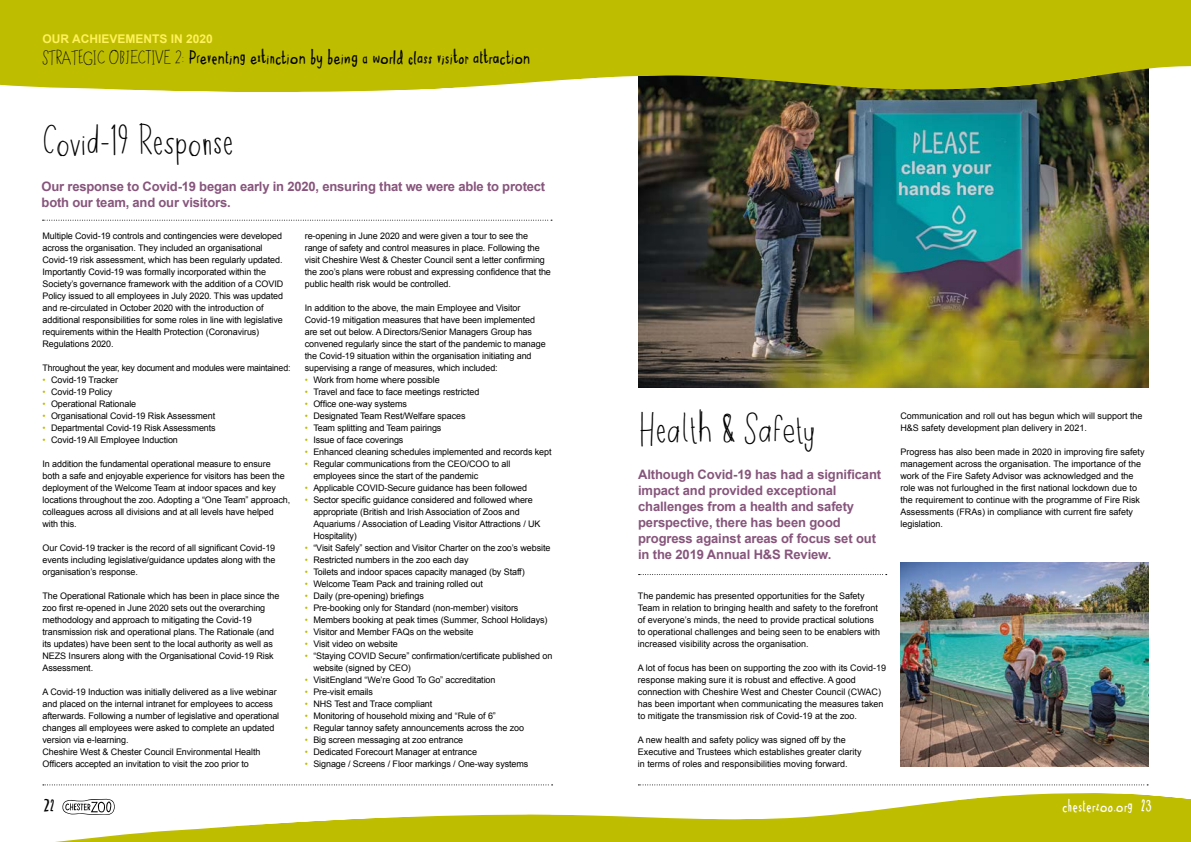
<style>
.page{position:relative;width:1191px;height:842px;background:#fff}
.page>*{position:absolute;margin:0;border:0;box-sizing:border-box;transform-origin:0 0}
.t1{font:40px "Chester Zoo";letter-spacing:-.02em;color:#000}
.t2{font:700 18px "Chester Zoo";letter-spacing:-.01em;color:#000}
.t3{font:700 16.2px "Chester Zoo";color:#fff}
.t4{font:700 16.2px "Chester Zoo";color:#000}
.t5{font:700 13px/16px "Arial";letter-spacing:-.01em;color:#87557c}
.t6{font:700 12px "Arial";color:#fff15c}
.t7{font:9px/12px "Arial";letter-spacing:-.01em;color:#000}
.s1{font-weight:400}
.s2{color:#bebd00}
</style>
<div class="page">
<img style="left:638px;top:105px;width:510px;height:282px">
<div style="left:0;top:0;width:1191px;height:64px;background:#bebd00"></div>
<svg style="left:0;top:64px;width:1191px;height:41px;fill:#bebd07"></svg>
<svg style="left:42px;top:785px;width:1149px;height:57px"></svg>
<svg style="left:638px;top:784px;width:510px;height:1px"></svg>
<svg style="left:43px;top:784px;width:509px;height:1px"></svg>
<svg style="left:638px;top:574px;width:248px;height:1px"></svg>
<svg style="left:43px;top:220px;width:509px;height:1px"></svg>
<img style="left:900px;top:563px;width:248px;height:204px">
<h3 class="t6" style="left:43px;top:31px;width:172px">OUR ACHIEVEMENTS IN 2020</h3>
<h2 class="t2" style="left:43px;top:48px;width:489px"><span class="s1">STRATEGIC OBJECTIVE 2:</span> Preventing extinction by being a world class visitor attraction</h2>
<h1 class="t1" style="left:43px;top:115px;width:193px">Covid-19 Response</h1>
<h3 class="t5" style="left:42px;top:179px;width:505px">Our response to Covid-19 began early in 2020, ensuring that we were able to protect both our team, and our visitors.</h3>
<p class="t7" style="left:43px;top:230px;width:242px">Multiple Covid-19 controls and contingencies were developed across the organisation. They included an organisational Covid-19 risk assessment, which has been regularly updated.<br>Importantly Covid-19 was formally incorporated within the Society’s governance framework with the addition of a COVID Policy issued to all employees in July 2020. This was updated and re-circulated in October 2020 with the introduction of additional responsibilities for some roles in line with legislative requirements within the Health Protection (Coronavirus)<br>Regulations 2020.</p>
<p class="t7" style="left:43px;top:362px;width:249px">Throughout the year, key document and modules were maintained:</p>
<p class="t7" style="left:43px;top:374px;width:77px"><span class="s2">•</span> Covid-19 Tracker</p>
<p class="t7" style="left:43px;top:386px;width:71px"><span class="s2">•</span> Covid-19 Policy</p>
<p class="t7" style="left:43px;top:398px;width:95px"><span class="s2">•</span> Operational Rationale</p>
<p class="t7" style="left:43px;top:410px;width:174px"><span class="s2">•</span> Organisational Covid-19 Risk Assessment</p>
<p class="t7" style="left:43px;top:422px;width:175px"><span class="s2">•</span> Departmental Covid-19 Risk Assessments</p>
<p class="t7" style="left:43px;top:434px;width:137px"><span class="s2">•</span> Covid-19 All Employee Induction</p>
<p class="t7" style="left:43px;top:458px;width:249px">In addition the fundamental operational measure to ensure both a safe and enjoyable experience for visitors has been the deployment of the Welcome Team at indoor spaces and key locations throughout the zoo. Adopting a “One Team” approach, colleagues across all divisions and at all levels have helped with this.</p>
<p class="t7" style="left:43px;top:542px;width:234px;text-align:justify">Our Covid-19 tracker is the record of all significant Covid-19 events including legislative/guidance updates along with the organisation’s response.</p>
<p class="t7" style="left:43px;top:590px;width:238px">The Operational Rationale which has been in place since the zoo first re-opened in June 2020 sets out the overarching methodology and approach to mitigating the Covid-19 transmission risk and operational plans. The Rationale (and its updates) have been sent to the local authority as well as NEZS Insurers along with the Organisational Covid-19 Risk Assessment.</p>
<p class="t7" style="left:43px;top:686px;width:238px">A Covid-19 Induction was initially delivered as a live webinar and placed on the internal intranet for employees to access afterwards. Following a number of legislative and operational changes all employees were asked to complete an updated version via e-learning.<br>Cheshire West &amp; Chester Council Environmental Health Officers accepted an invitation to visit the zoo prior to</p>
<h3 class="t4" style="left:43px;top:797px;width:13px">22</h3>
<p class="t7" style="left:305px;top:230px;width:248px">re-opening in June 2020 and were given a tour to see the range of safety and control measures in place. Following the visit Cheshire West &amp; Chester Council sent a letter confirming the zoo’s plans were robust and expressing confidence that the public health risk would be controlled.</p>
<p class="t7" style="left:305px;top:302px;width:242px">In addition to the above, the main Employee and Visitor Covid-19 mitigation measures that have been implemented are set out below. A Directors/Senior Managers Group has convened regularly since the start of the pandemic to manage the Covid-19 situation within the organisation initiating and supervising a range of measures, which included:</p>
<p class="t7" style="left:305px;top:374px;width:136px"><span class="s2">•</span> Work from home where possible</p>
<p class="t7" style="left:305px;top:386px;width:176px"><span class="s2">•</span> Travel and face to face meetings restricted</p>
<p class="t7" style="left:305px;top:398px;width:104px"><span class="s2">•</span> Office one-way systems</p>
<p class="t7" style="left:305px;top:410px;width:162px"><span class="s2">•</span> Designated Team Rest/Welfare spaces</p>
<p class="t7" style="left:305px;top:422px;width:138px"><span class="s2">•</span> Team splitting and Team pairings</p>
<p class="t7" style="left:305px;top:434px;width:100px"><span class="s2">•</span> Issue of face coverings</p>
<p class="t7" style="left:305px;top:446px;width:248px"><span class="s2">•</span> Enhanced cleaning schedules implemented and records kept</p>
<p class="t7" style="left:313px;top:458px;width:199px;text-indent:-9px"><span class="s2">•</span> Regular communications from the CEO/COO to all employees since the start of the pandemic</p>
<p class="t7" style="left:305px;top:482px;width:224px"><span class="s2">•</span> Applicable COVID-Secure guidance has been followed</p>
<p class="t7" style="left:313px;top:494px;width:229px;text-indent:-9px"><span class="s2">•</span> Sector specific guidance considered and followed where appropriate (British and Irish Association of Zoos and Aquariums / Association of Leading Visitor Attractions / UK Hospitality)</p>
<p class="t7" style="left:305px;top:542px;width:247px"><span class="s2">•</span> “Visit Safely” section and Visitor Charter on the zoo’s website</p>
<p class="t7" style="left:305px;top:554px;width:165px"><span class="s2">•</span> Restricted numbers in the zoo each day</p>
<p class="t7" style="left:305px;top:566px;width:221px"><span class="s2">•</span> Toilets and indoor spaces capacity managed (by Staff)</p>
<p class="t7" style="left:305px;top:578px;width:180px"><span class="s2">•</span> Welcome Team Pack and training rolled out</p>
<p class="t7" style="left:305px;top:590px;width:121px"><span class="s2">•</span> Daily (pre-opening) briefings</p>
<p class="t7" style="left:305px;top:602px;width:215px"><span class="s2">•</span> Pre-booking only for Standard (non-member) visitors</p>
<p class="t7" style="left:305px;top:614px;width:244px"><span class="s2">•</span> Members booking at peak times (Summer, School Holidays)</p>
<p class="t7" style="left:305px;top:626px;width:170px"><span class="s2">•</span> Visitor and Member FAQs on the website</p>
<p class="t7" style="left:305px;top:638px;width:94px"><span class="s2">•</span> Visit video on website</p>
<p class="t7" style="left:313px;top:650px;width:240px;text-indent:-9px"><span class="s2">•</span> “Staying COVID Secure” confirmation/certificate published on website (signed by CEO)</p>
<p class="t7" style="left:305px;top:674px;width:192px"><span class="s2">•</span> VisitEngland “We’re Good To Go” accreditation</p>
<p class="t7" style="left:305px;top:686px;width:70px"><span class="s2">•</span> Pre-visit emails</p>
<p class="t7" style="left:305px;top:698px;width:129px"><span class="s2">•</span> NHS Test and Trace compliant</p>
<p class="t7" style="left:305px;top:710px;width:193px"><span class="s2">•</span> Monitoring of household mixing and “Rule of 6”</p>
<p class="t7" style="left:305px;top:722px;width:221px"><span class="s2">•</span> Regular tannoy safety announcements across the zoo</p>
<p class="t7" style="left:305px;top:734px;width:160px"><span class="s2">•</span> Big screen messaging at zoo entrance</p>
<p class="t7" style="left:305px;top:746px;width:174px"><span class="s2">•</span> Dedicated Forecourt Manager at entrance</p>
<p class="t7" style="left:305px;top:758px;width:225px"><span class="s2">•</span> Signage / Screens / Floor markings / One-way systems</p>
<h1 class="t1" style="left:638px;top:403px;width:180px">Health &amp; Safety</h1>
<h3 class="t5" style="left:638px;top:467px;width:244px">Although Covid-19 has had a significant impact and provided exceptional challenges from a health and safety perspective, there has been good progress against areas of focus set out in the 2019 Annual H&amp;S Review.</h3>
<p class="t7" style="left:638px;top:590px;width:244px">The pandemic has presented opportunities for the Safety Team in relation to bringing health and safety to the forefront of everyone’s minds, the need to provide practical solutions to operational challenges and being seen to be enablers with increased visibility across the organisation.</p>
<p class="t7" style="left:638px;top:662px;width:250px">A lot of focus has been on supporting the zoo with its Covid-19 response making sure it is robust and effective. A good connection with Cheshire West and Chester Council (CWAC) has been important when communicating the measures taken to mitigate the transmission risk of Covid-19 at the zoo.</p>
<p class="t7" style="left:638px;top:734px;width:225px">A new health and safety policy was signed off by the<br>Executive and Trustees which establishes greater clarity in terms of roles and responsibilities moving forward.</p>
<p class="t7" style="left:900px;top:410px;width:244px">Communication and roll out has begun which will support the<br>H&amp;S safety development plan delivery in 2021.</p>
<p class="t7" style="left:900px;top:446px;width:246px">Progress has also been made in 2020 in improving fire safety management across the organisation. The importance of the work of the Fire Safety Advisor was acknowledged and the role was not furloughed in the first national lockdown due to the requirement to continue with the programme of Fire Risk Assessments (FRAs) in compliance with current fire safety legislation.</p>
<h3 class="t3" style="left:1062px;top:797px;width:91px">chesterzoo.org 23</h3>
</div>
